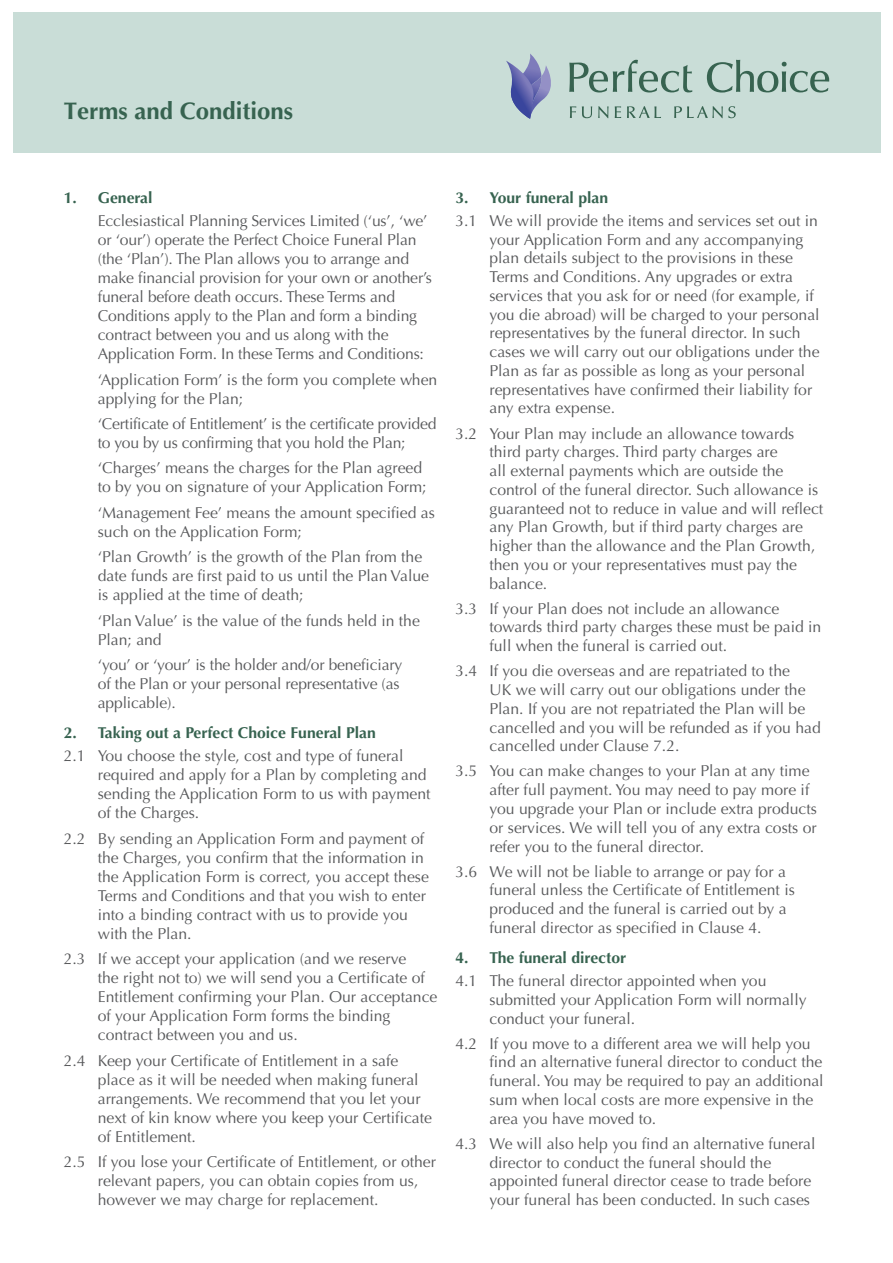
<style>
.page{position:relative;width:893px;height:1263px;background:#fff}
.page>*{position:absolute;margin:0;border:0;box-sizing:border-box;transform-origin:0 0}
.t1{font:700 24px "Optima LT Std";color:#376350}
.Body{font:15.75px/18.8px "Optima LT Std";color:#57585a}
.Headers{font:700 15.75px "Optima LT Std";color:#376350}
</style>
<div class="page">
<div style="left:13px;top:13px;width:867px;height:140px;background:#c9ddd7"></div>
<svg style="left:569px;top:60px;width:123px;height:32px"></svg>
<svg style="left:707px;top:60px;width:122px;height:33px"></svg>
<svg style="left:570px;top:106px;width:6px;height:12px"></svg>
<svg style="left:582px;top:106px;width:10px;height:12px"></svg>
<svg style="left:598px;top:106px;width:11px;height:12px"></svg>
<svg style="left:615px;top:106px;width:6px;height:12px"></svg>
<svg style="left:627px;top:106px;width:34px;height:12px"></svg>
<svg style="left:674px;top:106px;width:62px;height:12px"></svg>
<svg style="left:506px;top:53px;width:45px;height:66px"></svg>
<p class="t1" style="left:64px;top:97px;width:231px">Terms and Conditions</p>
<p class="Headers" style="left:64px;top:188px;width:90px">1. General</p>
<p class="Body" style="left:98px;top:212px;width:336px">Ecclesiastical Planning Services Limited (‘us’, ‘we’ or ‘our’) operate the Perfect Choice Funeral Plan (the ‘Plan’). The Plan allows you to arrange and make financial provision for your own or another’s funeral before death occurs. These Terms and Conditions apply to the Plan and form a binding contract between you and us along with the Application Form. In these Terms and Conditions:</p>
<p class="Body" style="left:98px;top:370px;width:341px">‘Application Form’ is the form you complete when applying for the Plan;</p>
<p class="Body" style="left:98px;top:414px;width:340px">‘Certificate of Entitlement’ is the certificate provided to you by us confirming that you hold the Plan;</p>
<p class="Body" style="left:98px;top:459px;width:330px">‘Charges’ means the charges for the Plan agreed to by you on signature of your Application Form;</p>
<p class="Body" style="left:98px;top:503px;width:339px">‘Management Fee’ means the amount specified as such on the Application Form;</p>
<p class="Body" style="left:98px;top:547px;width:333px">‘Plan Growth’ is the growth of the Plan from the date funds are first paid to us until the Plan Value is applied at the time of death;</p>
<p class="Body" style="left:98px;top:611px;width:324px">‘Plan Value’ is the value of the funds held in the<br>Plan; and</p>
<p class="Body" style="left:98px;top:655px;width:306px">‘you’ or ‘your’ is the holder and/or beneficiary of the Plan or your personal representative (as applicable).</p>
<p class="Headers" style="left:64px;top:724px;width:313px">2. Taking out a Perfect Choice Funeral Plan</p>
<p class="Body" style="left:98px;top:747px;width:334px;text-indent:-34px">2.1 You choose the style, cost and type of funeral required and apply for a Plan by completing and sending the Application Form to us with payment of the Charges.</p>
<p class="Body" style="left:98px;top:829px;width:333px;text-indent:-34px">2.2 By sending an Application Form and payment of the Charges, you confirm that the information in the Application Form is correct, you accept these Terms and Conditions and that you wish to enter into a binding contract with us to provide you with the Plan.</p>
<p class="Body" style="left:98px;top:949px;width:341px;text-indent:-34px">2.3 If we accept your application (and we reserve<br>the right not to) we will send you a Certificate of Entitlement confirming your Plan. Our acceptance of your Application Form forms the binding contract between you and us.</p>
<p class="Body" style="left:98px;top:1051px;width:336px;text-indent:-34px">2.4 Keep your Certificate of Entitlement in a safe place as it will be needed when making funeral arrangements. We recommend that you let your next of kin know where you keep your Certificate of Entitlement.</p>
<p class="Body" style="left:98px;top:1152px;width:340px;text-indent:-34px">2.5 If you lose your Certificate of Entitlement, or other relevant papers, you can obtain copies from us, however we may charge for replacement.</p>
<p class="Headers" style="left:455px;top:188px;width:154px">3. Your funeral plan</p>
<p class="Body" style="left:489px;top:211px;width:332px;text-indent:-34px">3.1 We will provide the items and services set out in your Application Form and any accompanying plan details subject to the provisions in these Terms and Conditions. Any upgrades or extra services that you ask for or need (for example, if you die abroad) will be charged to your personal representatives by the funeral director. In such cases we will carry out our obligations under the Plan as far as possible as long as your personal representatives have confirmed their liability for any extra expense.</p>
<p class="Body" style="left:489px;top:424px;width:335px;text-indent:-34px">3.2 Your Plan may include an allowance towards third party charges. Third party charges are<br>all external payments which are outside the control of the funeral director. Such allowance is guaranteed not to reduce in value and will reflect any Plan Growth, but if third party charges are higher than the allowance and the Plan Growth, then you or your representatives must pay the balance.</p>
<p class="Body" style="left:489px;top:599px;width:333px;text-indent:-34px">3.3 If your Plan does not include an allowance towards third party charges these must be paid in full when the funeral is carried out.</p>
<p class="Body" style="left:489px;top:662px;width:333px;text-indent:-34px">3.4 If you die overseas and are repatriated to the<br>UK we will carry out our obligations under the Plan. If you are not repatriated the Plan will be cancelled and you will be refunded as if you had cancelled under Clause 7.2.</p>
<p class="Body" style="left:489px;top:762px;width:329px;text-indent:-34px">3.5 You can make changes to your Plan at any time after full payment. You may need to pay more if you upgrade your Plan or include extra products or services. We will tell you of any extra costs or refer you to the funeral director.</p>
<p class="Body" style="left:489px;top:862px;width:307px;text-indent:-34px">3.6 We will not be liable to arrange or pay for a funeral unless the Certificate of Entitlement is produced and the funeral is carried out by a funeral director as specified in Clause 4.</p>
<p class="Headers" style="left:455px;top:948px;width:172px">4. The funeral director</p>
<p class="Body" style="left:489px;top:971px;width:319px;text-indent:-34px">4.1 The funeral director appointed when you submitted your Application Form will normally conduct your funeral.</p>
<p class="Body" style="left:489px;top:1034px;width:336px;text-indent:-34px">4.2 If you move to a different area we will help you find an alternative funeral director to conduct the funeral. You may be required to pay an additional sum when local costs are more expensive in the area you have moved to.</p>
<p class="Body" style="left:489px;top:1134px;width:327px;text-indent:-34px">4.3 We will also help you find an alternative funeral director to conduct the funeral should the appointed funeral director cease to trade before your funeral has been conducted. In such cases</p>
</div>
